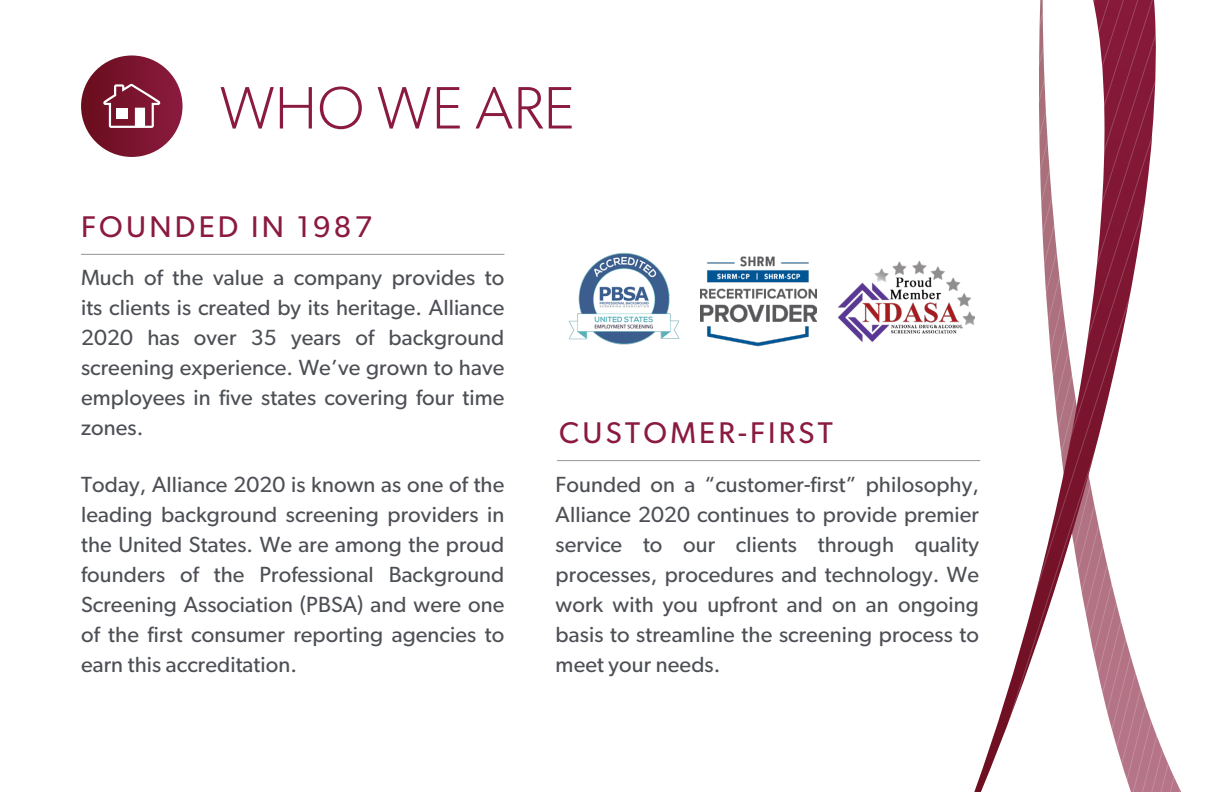
<style>
.page{position:relative;width:1224px;height:792px;background:#fff}
.page>*{position:absolute;margin:0;border:0;box-sizing:border-box;transform-origin:0 0}
.Headlines{font:300 60px "Gibson";letter-spacing:.005em;color:#8a1a3f}
.Headlines-2{font:30px "Gibson";letter-spacing:.11em;color:#8a1a3f}
.Program_Copy{font:22px/30px "Gibson";letter-spacing:.005em;color:#4c4f54;text-align:justify}
</style>
<div class="page">
<hr style="left:81px;top:254px;width:423px;height:1px;background:#939598">
<svg style="left:81px;top:55px;width:102px;height:102px;background:#7c1932"></svg>
<svg style="left:102px;top:84px;width:60px;height:48px"></svg>
<div style="left:117px;top:108px;width:11px;height:10px;background:#fff"></div>
<hr style="left:557px;top:460px;width:423px;height:1px;background:#939598">
<img style="left:568px;top:253px;width:112px;height:92px">
<img style="left:700px;top:256px;width:117px;height:91px">
<svg style="left:1157px;top:737px;width:25px;height:55px"></svg>
<svg style="left:974px;top:0;width:183px;height:792px"></svg>
<img style="left:838px;top:261px;width:137px;height:83px">
<p class="Headlines" style="left:220px;top:72px;width:356px">WHO WE ARE</p>
<p class="Headlines-2" style="left:81px;top:208px;width:293px">FOUNDED IN 1987</p>
<p class="Program_Copy" style="left:81px;top:262px;width:425px">Much of the value a company provides to its clients is created by its heritage. Alliance 2020 has over 35 years of background screening experience. We’ve grown to have employees in five states covering four time zones.</p>
<p class="Program_Copy" style="left:81px;top:469px;width:425px">Today, Alliance 2020 is known as one of the leading background screening providers in the United States. We are among the proud founders of the Professional Background Screening Association (PBSA) and were one of the first consumer reporting agencies to earn this accreditation.</p>
<p class="Headlines-2" style="left:559px;top:414px;width:275px">CUSTOMER-FIRST</p>
<p class="Program_Copy" style="left:556px;top:469px;width:425px">Founded on a “customer-first” philosophy, Alliance 2020 continues to provide premier service to our clients through quality processes, procedures and technology. We work with you upfront and on an ongoing basis to streamline the screening process to meet your needs.</p>
</div>
